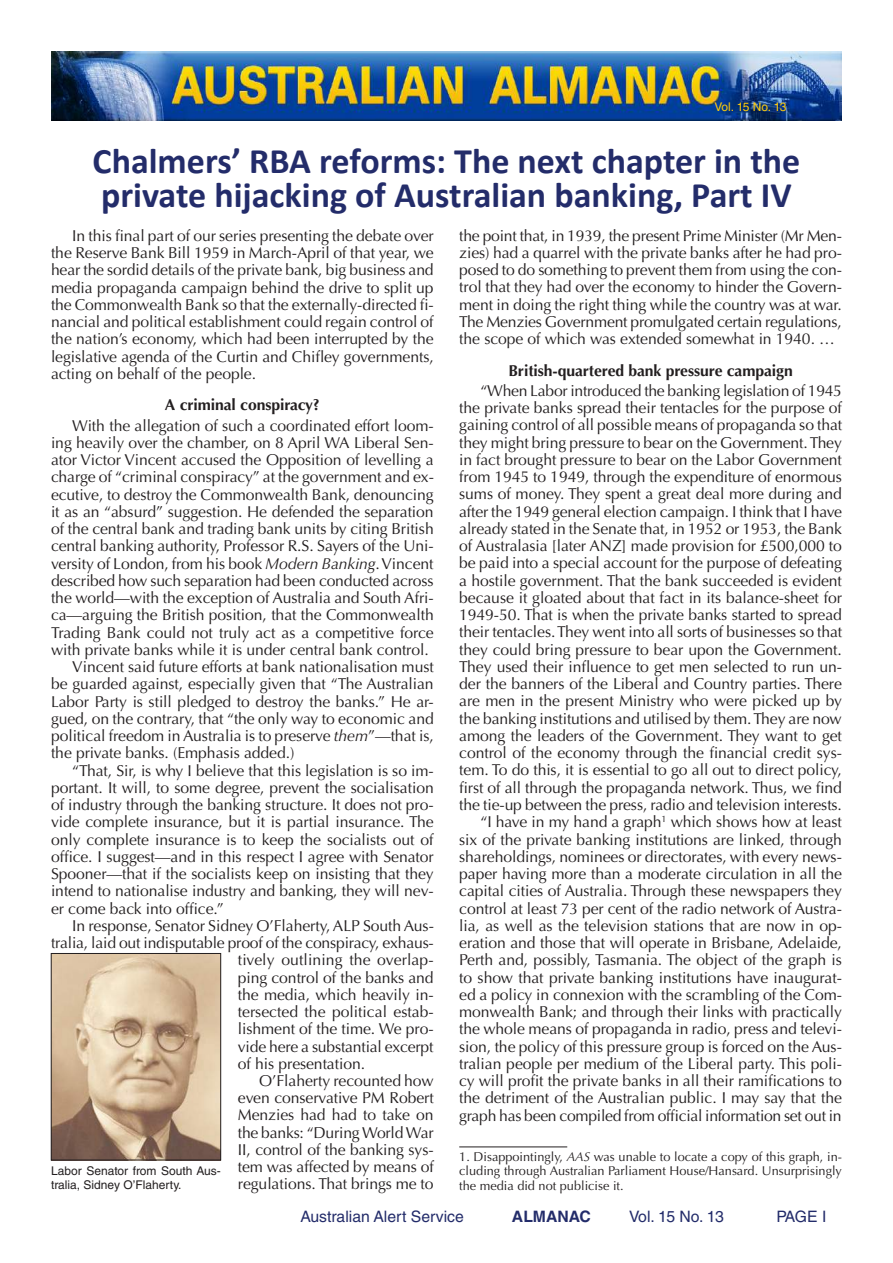
<style>
.page{position:relative;width:893px;height:1263px;background:#fff}
.page>*{position:absolute;margin:0;border:0;box-sizing:border-box;transform-origin:0 0}
.t1{font:700 36px/34.5px "Calibri";color:#232c6a}
.t2{font:15.75px/17.2px "Optima LT Std";letter-spacing:-.005em;color:#231f20;text-align:justify}
.t3{font:700 15.75px "Optima LT Std";letter-spacing:-.005em;color:#231f20}
.t4{font:15.75px "Helvetica LT Std";color:#232c6a}
.t5{font:700 15.75px "Helvetica LT Std";color:#232c6a}
.t6{font:12.75px/14.2px "Optima LT Std";color:#231f20;text-align:justify}
.t7{font:12px/14.4px "Helvetica LT Std";color:#231f20}
.t8{font:12px "Helvetica LT Std";letter-spacing:-.04em;color:#feca0a}
.s1{font-style:italic}
</style>
<div class="page">
<img style="left:51px;top:52px;width:791px;height:68px">
<hr style="left:459px;top:1146px;width:108px;height:1px;background:#231f20">
<img style="left:53px;top:955px;width:166px;height:203px">
<div style="left:51px;top:953px;width:170px;height:207px;border:1px solid #231f20"></div>
<p class="t8" style="left:714px;top:100px;width:74px">Vol. 15 No. 13</p>
<h1 class="t1" style="left:93px;top:143px;width:709px">Chalmers’ RBA reforms: The next chapter in the private hijacking of Australian banking, Part IV</h1>
<p class="t2" style="left:51px;top:227px;width:384px;text-indent:21px">In this final part of our series presenting the debate over the Reserve Bank Bill 1959 in March-April of that year, we hear the sordid details of the private bank, big business and media propaganda campaign behind the drive to split up the Commonwealth Bank so that the externally-directed fi&shy;nancial and political establishment could regain control of the nation’s economy, which had been interrupted by the legislative agenda of the Curtin and Chifley governments, acting on behalf of the people.</p>
<p class="t3" style="left:165px;top:396px;width:156px">A criminal conspiracy?</p>
<p class="t2" style="left:72px;top:417px;width:363px">With the allegation of such a coordinated effort loom-</p>
<p class="t2" style="left:51px;top:434px;width:384px">ing heavily over the chamber, on 8 April WA Liberal Sen-</p>
<p class="t2" style="left:51px;top:451px;width:384px">ator Victor Vincent accused the Opposition of levelling a</p>
<p class="t2" style="left:51px;top:469px;width:384px">charge of “criminal conspiracy” at the government and ex-</p>
<p class="t2" style="left:51px;top:486px;width:384px">ecutive, to destroy the Commonwealth Bank, denouncing</p>
<p class="t2" style="left:51px;top:503px;width:384px">it as an “absurd” suggestion. He defended the separation</p>
<p class="t2" style="left:51px;top:520px;width:384px">of the central bank and trading bank units by citing British</p>
<p class="t2" style="left:51px;top:537px;width:384px">central banking authority, Professor R.S. Sayers of the Uni-</p>
<p class="t2" style="left:51px;top:555px;width:384px">versity of London, from his book <span class="s1">Modern Banking</span>. Vincent</p>
<p class="t2" style="left:51px;top:572px;width:384px">described how such separation had been conducted across</p>
<p class="t2" style="left:51px;top:589px;width:384px">the world—with the exception of Australia and South Afri-</p>
<p class="t2" style="left:51px;top:606px;width:384px">ca—arguing the British position, that the Commonwealth</p>
<p class="t2" style="left:51px;top:624px;width:384px">Trading Bank could not truly act as a competitive force</p>
<p class="t2" style="left:51px;top:641px;width:379px">with private banks while it is under central bank control.</p>
<p class="t2" style="left:72px;top:658px;width:363px">Vincent said future efforts at bank nationalisation must</p>
<p class="t2" style="left:51px;top:675px;width:384px">be guarded against, especially given that “The Australian</p>
<p class="t2" style="left:51px;top:693px;width:384px">Labor Party is still pledged to destroy the banks.” He ar-</p>
<p class="t2" style="left:51px;top:710px;width:384px">gued, on the contrary, that “the only way to economic and</p>
<p class="t2" style="left:51px;top:727px;width:384px">political freedom in Australia is to preserve <span class="s1">them</span>”—that is,</p>
<p class="t2" style="left:51px;top:744px;width:245px">the private banks. (Emphasis added.)</p>
<p class="t2" style="left:72px;top:762px;width:363px">“That, Sir, is why I believe that this legislation is so im-</p>
<p class="t2" style="left:51px;top:779px;width:384px">portant. It will, to some degree, prevent the socialisation</p>
<p class="t2" style="left:51px;top:796px;width:384px">of industry through the banking structure. It does not pro-</p>
<p class="t2" style="left:51px;top:813px;width:384px">vide complete insurance, but it is partial insurance. The</p>
<p class="t2" style="left:51px;top:831px;width:384px">only complete insurance is to keep the socialists out of</p>
<p class="t2" style="left:51px;top:848px;width:384px">office. I suggest—and in this respect I agree with Senator</p>
<p class="t2" style="left:51px;top:865px;width:384px">Spooner—that if the socialists keep on insisting that they</p>
<p class="t2" style="left:51px;top:882px;width:384px">intend to nationalise industry and banking, they will nev-</p>
<p class="t2" style="left:51px;top:900px;width:174px">er come back into office.”</p>
<p class="t2" style="left:72px;top:917px;width:363px">In response, Senator Sidney O’Flaherty, ALP South Aus-</p>
<p class="t2" style="left:51px;top:934px;width:384px">tralia, laid out indisputable proof of the conspiracy, exhaus-</p>
<p class="t2" style="left:238px;top:951px;width:197px">tively outlining the overlap-</p>
<p class="t2" style="left:238px;top:969px;width:197px">ping control of the banks and</p>
<p class="t2" style="left:238px;top:986px;width:197px">the media, which heavily in-</p>
<p class="t2" style="left:238px;top:1003px;width:197px">tersected the political estab-</p>
<p class="t2" style="left:238px;top:1020px;width:197px">lishment of the time. We pro-</p>
<p class="t2" style="left:238px;top:1038px;width:197px">vide here a substantial excerpt</p>
<p class="t2" style="left:238px;top:1055px;width:129px">of his presentation.</p>
<p class="t2" style="left:259px;top:1072px;width:176px">O’Flaherty recounted how</p>
<p class="t2" style="left:238px;top:1089px;width:197px">even conservative PM Robert</p>
<p class="t2" style="left:238px;top:1107px;width:197px">Menzies had had to take on</p>
<p class="t2" style="left:238px;top:1124px;width:197px">the banks: “During World War</p>
<p class="t2" style="left:238px;top:1141px;width:197px">II, control of the banking sys-</p>
<p class="t2" style="left:238px;top:1158px;width:197px">tem was affected by means of</p>
<p class="t2" style="left:238px;top:1176px;width:197px">regulations. That brings me to</p>
<p class="t2" style="left:459px;top:227px;width:384px">the point that, in 1939, the present Prime Minister (Mr Men&shy;zies) had a quarrel with the private banks after he had pro&shy;posed to do something to prevent them from using the con&shy;trol that they had over the economy to hinder the Govern&shy;ment in doing the right thing while the country was at war.<br>The Menzies Government promulgated certain regulations, the scope of which was extended somewhat in 1940. …</p>
<p class="t3" style="left:508px;top:361px;width:286px">British-quartered bank pressure campaign</p>
<p class="t2" style="left:459px;top:382px;width:384px;text-align:right">“When Labor introduced the banking legislation of 1945 the private banks spread their tentacles for the purpose of gaining control of all possible means of propaganda so that they might bring pressure to bear on the Government. They in fact brought pressure to bear on the Labor Government from 1945 to 1949, through the expenditure of enormous sums of money. They spent a great deal more during and after the 1949 general election campaign. I think that I have already stated in the Senate that, in 1952 or 1953, the Bank of Australasia [later ANZ] made provision for £500,000 to be paid into a special account for the purpose of defeating a hostile government. That the bank succeeded is evident because it gloated about that fact in its balance-sheet for 1949-50. That is when the private banks started to spread their tentacles. They went into all sorts of businesses so that they could bring pressure to bear upon the Government.<br>They used their influence to get men selected to run un&shy;der the banners of the Liberal and Country parties. There are men in the present Ministry who were picked up by the banking institutions and utilised by them. They are now among the leaders of the Government. They want to get control of the economy through the financial credit sys&shy;tem. To do this, it is essential to go all out to direct policy, first of all through the propaganda network. Thus, we find the tie-up between the press, radio and television interests. “I have in my hand a graph<sup>1</sup> which shows how at least six of the private banking institutions are linked, through shareholdings, nominees or directorates, with every news&shy;paper having more than a moderate circulation in all the capital cities of Australia. Through these newspapers they control at least 73 per cent of the radio network of Austra&shy;lia, as well as the television stations that are now in op&shy;eration and those that will operate in Brisbane, Adelaide, Perth and, possibly, Tasmania. The object of the graph is to show that private banking institutions have inaugurat&shy;ed a policy in connexion with the scrambling of the Com&shy;monwealth Bank; and through their links with practically the whole means of propaganda in radio, press and televi&shy;sion, the policy of this pressure group is forced on the Aus&shy;tralian people per medium of the Liberal party. This poli&shy;cy will profit the private banks in all their ramifications to the detriment of the Australian public. I may say that the graph has been compiled from official information set out in</p>
<p class="t6" style="left:459px;top:1150px;width:384px">1. Disappointingly, <span class="s1">AAS</span> was unable to locate a copy of this graph, in&shy;cluding through Australian Parliament House/Hansard. Unsurprisingly the media did not publicise it.</p>
<p class="t7" style="left:51px;top:1163px;width:171px">Labor Senator from South Aus&shy;tralia, Sidney O’Flaherty.</p>
<p class="t4" style="left:300px;top:1207px;width:165px">Australian Alert Service</p>
<p class="t5" style="left:512px;top:1207px;width:80px">ALMANAC</p>
<p class="t4" style="left:629px;top:1207px;width:96px">Vol. 15 No. 13</p>
<p class="t4" style="left:776px;top:1207px;width:52px">PAGE I</p>
</div>
